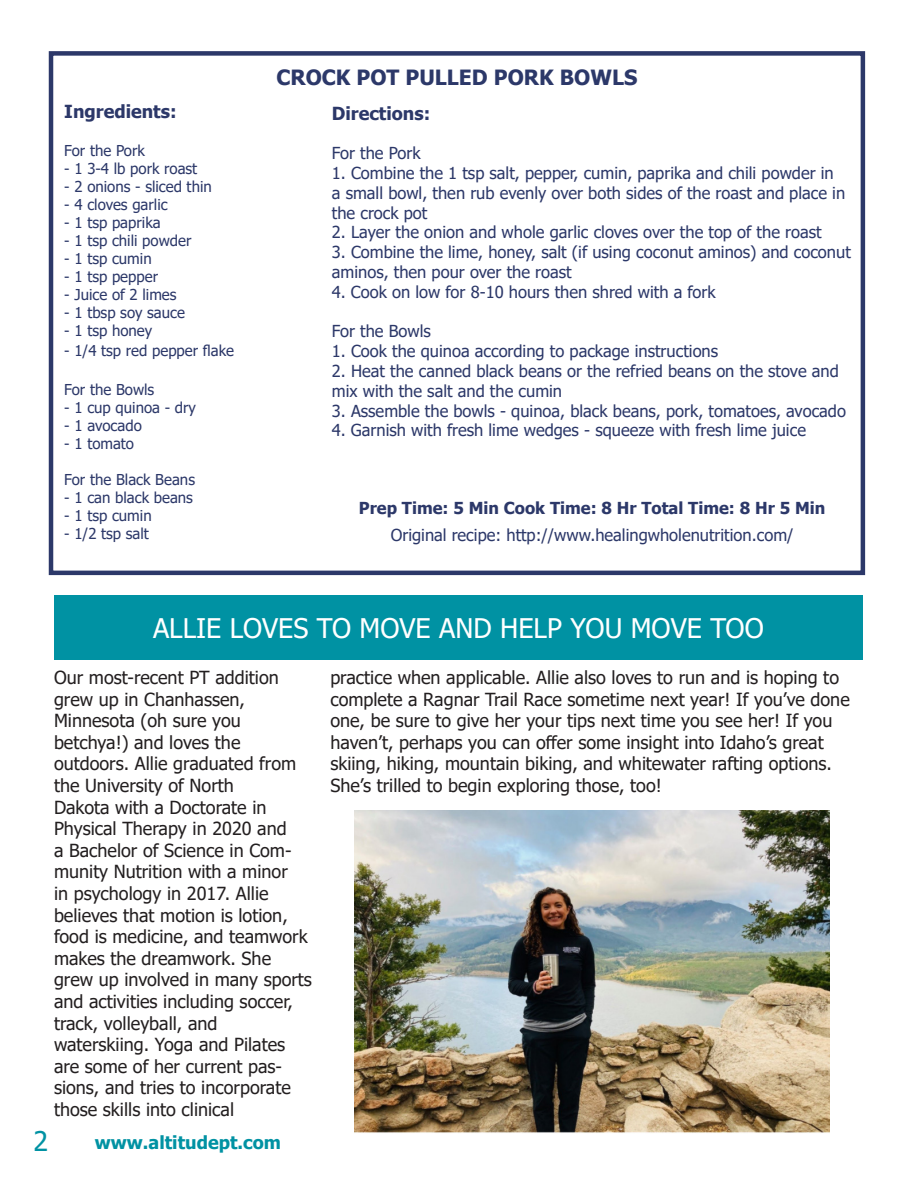
<style>
.page{position:relative;width:918px;height:1188px;background:#fff}
.page>*{position:absolute;margin:0;border:0;box-sizing:border-box;transform-origin:0 0}
.t1{font:27px "Tahoma";color:#fff}
.t2{font:27px "Tahoma";color:#0092a3}
.t3{font:700 21px "Tahoma";color:#2c3869}
.t4{font:18px/21.6px "Tahoma";color:#231f20}
.t5{font:700 18px "Tahoma";color:#2c3869}
.t6{font:700 18px "Tahoma";color:#0092a3}
.t7{font:16.5px/19.8px "Tahoma";color:#2c3869}
.t8{font:700 16.5px "Tahoma";color:#2c3869}
.t9{font:15px "Tahoma";color:#2c3869}
</style>
<div class="page">
<div style="left:54px;top:595px;width:809px;height:65px;background:#0092a3"></div>
<div style="left:49px;top:51px;width:816px;height:524px;border:4px solid #2c3869"></div>
<img style="left:354px;top:810px;width:476px;height:323px">
<p class="t5" style="left:64px;top:99px;width:114px">Ingredients:</p>
<p class="t9" style="left:64px;top:140px;width:82px">For the Pork</p>
<p class="t9" style="left:64px;top:158px;width:134px">- 1 3-4 lb pork roast</p>
<p class="t9" style="left:64px;top:176px;width:149px">- 2 onions - sliced thin</p>
<p class="t9" style="left:64px;top:194px;width:105px">- 4 cloves garlic</p>
<p class="t9" style="left:64px;top:212px;width:98px">- 1 tsp paprika</p>
<p class="t9" style="left:64px;top:230px;width:129px">- 1 tsp chili powder</p>
<p class="t9" style="left:64px;top:248px;width:89px">- 1 tsp cumin</p>
<p class="t9" style="left:64px;top:266px;width:95px">- 1 tsp pepper</p>
<p class="t9" style="left:64px;top:284px;width:114px">- Juice of 2 limes</p>
<p class="t9" style="left:64px;top:302px;width:122px">- 1 tbsp soy sauce</p>
<p class="t9" style="left:64px;top:320px;width:89px">- 1 tsp honey</p>
<p class="t9" style="left:64px;top:340px;width:171px">- 1/4 tsp red pepper flake</p>
<p class="t9" style="left:64px;top:380px;width:91px">For the Bowls</p>
<p class="t9" style="left:64px;top:398px;width:133px">- 1 cup quinoa - dry</p>
<p class="t9" style="left:64px;top:416px;width:79px">- 1 avocado</p>
<p class="t9" style="left:64px;top:434px;width:71px">- 1 tomato</p>
<p class="t9" style="left:64px;top:470px;width:132px">For the Black Beans</p>
<p class="t9" style="left:64px;top:488px;width:130px">- 1 can black beans</p>
<p class="t9" style="left:64px;top:506px;width:89px">- 1 tsp cumin</p>
<p class="t9" style="left:64px;top:524px;width:86px">- 1/2 tsp salt</p>
<p class="t3" style="left:276px;top:63px;width:362px">CROCK POT PULLED PORK BOWLS</p>
<p class="t5" style="left:332px;top:100px;width:100px">Directions:</p>
<p class="t7" style="left:332px;top:144px;width:90px">For the Pork</p>
<p class="t7" style="left:332px;top:164px;width:515px">1. Combine the 1 tsp salt, pepper, cumin, paprika and chili powder in a small bowl, then rub evenly over both sides of the roast and place in the crock pot</p>
<p class="t7" style="left:332px;top:223px;width:491px">2. Layer the onion and whole garlic cloves over the top of the roast</p>
<p class="t7" style="left:332px;top:243px;width:520px">3. Combine the lime, honey, salt (if using coconut aminos) and coconut aminos, then pour over the roast</p>
<p class="t7" style="left:332px;top:283px;width:385px">4. Cook on low for 8-10 hours then shred with a fork</p>
<p class="t7" style="left:332px;top:322px;width:100px">For the Bowls</p>
<p class="t7" style="left:332px;top:342px;width:388px">1. Cook the quinoa according to package instructions</p>
<p class="t7" style="left:332px;top:362px;width:509px">2. Heat the canned black beans or the refried beans on the stove and mix with the salt and the cumin</p>
<p class="t7" style="left:332px;top:402px;width:516px">3. Assemble the bowls - quinoa, black beans, pork, tomatoes, avocado</p>
<p class="t7" style="left:332px;top:421px;width:476px">4. Garnish with fresh lime wedges - squeeze with fresh lime juice</p>
<p class="t8" style="left:359px;top:497px;width:468px">Prep Time: 5 Min Cook Time: 8 Hr Total Time: 8 Hr 5 Min</p>
<p class="t7" style="left:391px;top:526px;width:404px">Original recipe: http://www.healingwholenutrition.com/</p>
<p class="t1" style="left:153px;top:610px;width:612px">ALLIE LOVES TO MOVE AND HELP YOU MOVE TOO</p>
<p class="t4" style="left:54px;top:668px;width:226px">Our most-recent PT addition grew up in Chanhassen,</p>
<p class="t4" style="left:54px;top:711px;width:188px">Minnesota (oh sure you betchya!) and loves the</p>
<p class="t4" style="left:54px;top:754px;width:244px">outdoors. Allie graduated from the University of North</p>
<p class="t4" style="left:54px;top:797px;width:259px">Dakota with a Doctorate in<br>Physical Therapy in 2020 and<br>a Bachelor of Science in Com&shy;munity Nutrition with a minor<br>in psychology in 2017. Allie believes that motion is lotion, food is medicine, and teamwork makes the dreamwork. She grew up involved in many sports and activities including soccer, track, volleyball, and</p>
<p class="t4" style="left:54px;top:1035px;width:238px">waterskiing. Yoga and Pilates are some of her current pas&shy;sions, and tries to incorporate those skills into clinical</p>
<p class="t2" style="left:33px;top:1124px;width:16px">2</p>
<p class="t6" style="left:95px;top:1130px;width:188px">www.altitudept.com</p>
<p class="t4" style="left:330px;top:668px;width:521px">practice when applicable. Allie also loves to run and is hoping to complete a Ragnar Trail Race sometime next year! If you’ve done one, be sure to give her your tips next time you see her! If you</p>
<p class="t4" style="left:330px;top:732px;width:495px">haven’t, perhaps you can offer some insight into Idaho’s great</p>
<p class="t4" style="left:330px;top:754px;width:503px">skiing, hiking, mountain biking, and whitewater rafting options.<br>She’s trilled to begin exploring those, too!</p>
</div>
